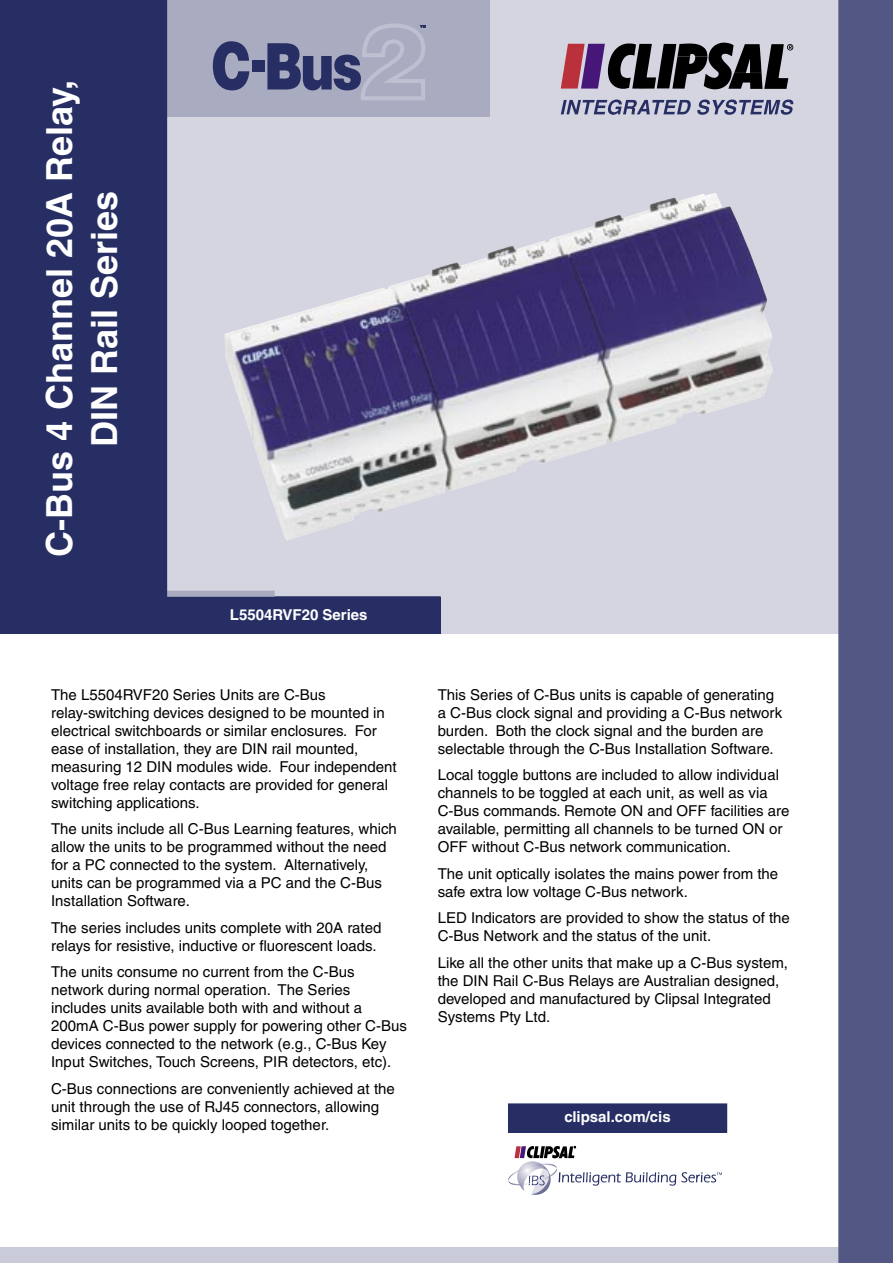
<style>
.page{position:relative;width:893px;height:1263px;background:#fff}
.page>*{position:absolute;margin:0;border:0;box-sizing:border-box;transform-origin:0 0}
.Major_Headline{font:700 36px "Helvetica";color:#fff}
.Body_Text{font:15px/18px "Helvetica";color:#000}
.Body_text{font:700 15px "Helvetica";color:#fff}
</style>
<div class="page">
<div style="left:0;top:1248px;width:861px;height:15px;background:#c9cbd8"></div>
<svg style="left:508px;top:1146px;width:214px;height:49px"></svg>
<div style="left:0;top:0;width:893px;height:634px;background:#d4d5e0"></div>
<div style="left:508px;top:1104px;width:219px;height:28px;background:#272e64"></div>
<div style="left:508px;top:1103px;width:219px;height:29px;border:1px solid #272e64"></div>
<div style="left:167px;top:0;width:322px;height:117px;background:#a9abc1"></div>
<div style="left:167px;top:597px;width:273px;height:36px;background:#272e64"></div>
<div style="left:166px;top:596px;width:275px;height:38px;border:1px solid #272e64"></div>
<div style="left:838px;top:0;width:55px;height:1263px;background:#525883"></div>
<svg style="left:561px;top:43px;width:232px;height:46px"></svg>
<svg style="left:561px;top:100px;width:130px;height:15px"></svg>
<svg style="left:697px;top:100px;width:96px;height:15px"></svg>
<div style="left:167px;top:591px;width:108px;height:6px;background:#a9abc1"></div>
<div style="left:0;top:0;width:167px;height:634px;background:#272e64"></div>
<svg style="left:213px;top:41px;width:36px;height:49px"></svg>
<div style="left:252px;top:61px;width:13px;height:11px;background:#272e64"></div>
<svg style="left:267px;top:24px;width:159px;height:76px"></svg>
<img style="left:224px;top:193px;width:549px;height:347px">
<p class="Major_Headline" style="left:37px;top:556px;width:478px;rotate:-90deg">C-Bus 4 Channel 20A Relay,</p>
<p class="Major_Headline" style="left:82px;top:447px;width:258px;rotate:-90deg">DIN Rail Series</p>
<p class="Body_text" style="left:230px;top:606px;width:139px">L5504RVF20 Series</p>
<p class="Body_Text" style="left:51px;top:686px;width:347px">The L5504RVF20 Series Units are C-Bus relay-switching devices designed to be mounted in electrical switchboards or similar enclosures. For ease of installation, they are DIN rail mounted, measuring 12 DIN modules wide. Four independent voltage free relay contacts are provided for general switching applications.</p>
<p class="Body_Text" style="left:51px;top:820px;width:347px">The units include all C-Bus Learning features, which allow the units to be programmed without the need for a PC connected to the system. Alternatively, units can be programmed via a PC and the C-Bus Installation Software.</p>
<p class="Body_Text" style="left:51px;top:919px;width:332px">The series includes units complete with 20A rated relays for resistive, inductive or fluorescent loads.</p>
<p class="Body_Text" style="left:51px;top:963px;width:357px">The units consume no current from the C-Bus network during normal operation. The Series includes units available both with and without a 200mA C-Bus power supply for powering other C-Bus devices connected to the network (e.g., C-Bus Key Input Switches, Touch Screens, PIR detectors, etc).</p>
<p class="Body_Text" style="left:51px;top:1080px;width:345px">C-Bus connections are conveniently achieved at the unit through the use of RJ45 connectors, allowing similar units to be quickly looped together.</p>
<p class="Body_Text" style="left:438px;top:686px;width:346px">This Series of C-Bus units is capable of generating a C-Bus clock signal and providing a C-Bus network burden. Both the clock signal and the burden are selectable through the C-Bus Installation Software.</p>
<p class="Body_Text" style="left:438px;top:766px;width:353px">Local toggle buttons are included to allow individual channels to be toggled at each unit, as well as via C-Bus commands. Remote ON and OFF facilities are available, permitting all channels to be turned ON or OFF without C-Bus network communication.</p>
<p class="Body_Text" style="left:438px;top:865px;width:342px">The unit optically isolates the mains power from the safe extra low voltage C-Bus network.</p>
<p class="Body_Text" style="left:438px;top:909px;width:354px">LED Indicators are provided to show the status of the<br>C-Bus Network and the status of the unit.</p>
<p class="Body_Text" style="left:438px;top:954px;width:352px">Like all the other units that make up a C-Bus system, the DIN Rail C-Bus Relays are Australian designed, developed and manufactured by Clipsal Integrated Systems Pty Ltd.</p>
<p class="Body_text" style="left:564px;top:1107px;width:108px">clipsal.com/cis</p>
</div>
